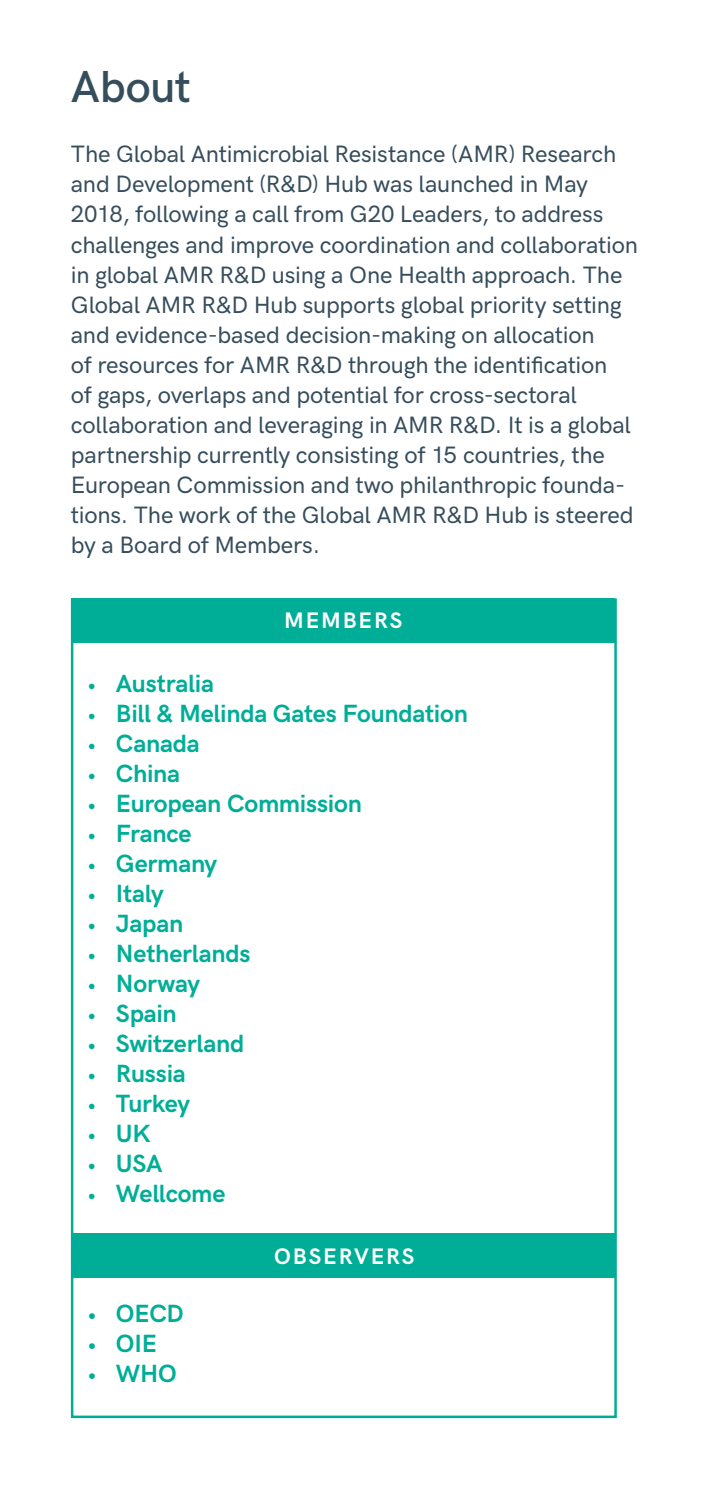
<style>
.page{position:relative;width:709px;height:1489px;background:#fff}
.page>*{position:absolute;margin:0;border:0;box-sizing:border-box;transform-origin:0 0}
.t1{font:600 45px "HK Grotesk";letter-spacing:-.005em;color:#364d5c}
.t2{font:700 25px "HK Grotesk";letter-spacing:-.01em;color:#00ae97}
.t3{font:500 23.75px/30px "HK Grotesk";letter-spacing:-.01em;color:#364d5c}
.t4{font:700 22.5px "HK Grotesk";letter-spacing:.08em;color:#fff}
.s1{font-size:23.75px}
</style>
<div class="page">
<div style="left:71px;top:598px;width:544px;height:44px;background:#00ae97"></div>
<div style="left:73px;top:1233px;width:542px;height:44px;background:#00ae97"></div>
<h1 class="t1" style="left:71px;top:53px;width:122px">About</h1>
<p class="t3" style="left:71px;top:137px;width:568px">The Global Antimicrobial Resistance (AMR) Research and Development (R&amp;D) Hub was launched in May 2018, following a call from G20 Leaders, to address challenges and improve coordination and collaboration in global AMR R&amp;D using a One Health approach. The Global AMR R&amp;D Hub supports global priority setting and evidence-based decision-making on allocation<br>of resources for AMR R&amp;D through the identification<br>of gaps, overlaps and potential for cross-sectoral collaboration and leveraging in AMR R&amp;D. It is a global partnership currently consisting of 15 countries, the European Commission and two philanthropic founda&shy;tions. The work of the Global AMR R&amp;D Hub is steered by a Board of Members.</p>
<p class="t4" style="left:284px;top:603px;width:119px">MEMBERS</p>
<p class="t2" style="left:88px;top:664px;width:128px"><span class="s1">•</span> Australia</p>
<p class="t2" style="left:88px;top:694px;width:382px"><span class="s1">•</span> Bill &amp; Melinda Gates Foundation</p>
<p class="t2" style="left:88px;top:724px;width:114px"><span class="s1">•</span> Canada</p>
<p class="t2" style="left:88px;top:754px;width:94px"><span class="s1">•</span> China</p>
<p class="t2" style="left:88px;top:784px;width:276px"><span class="s1">•</span> European Commission</p>
<p class="t2" style="left:88px;top:814px;width:106px"><span class="s1">•</span> France</p>
<p class="t2" style="left:88px;top:844px;width:131px"><span class="s1">•</span> Germany</p>
<p class="t2" style="left:88px;top:874px;width:78px"><span class="s1">•</span> Italy</p>
<p class="t2" style="left:88px;top:904px;width:97px"><span class="s1">•</span> Japan</p>
<p class="t2" style="left:88px;top:934px;width:165px"><span class="s1">•</span> Netherlands</p>
<p class="t2" style="left:88px;top:964px;width:114px"><span class="s1">•</span> Norway</p>
<p class="t2" style="left:88px;top:994px;width:91px"><span class="s1">•</span> Spain</p>
<p class="t2" style="left:88px;top:1024px;width:158px"><span class="s1">•</span> Switzerland</p>
<p class="t2" style="left:88px;top:1054px;width:100px"><span class="s1">•</span> Russia</p>
<p class="t2" style="left:88px;top:1084px;width:104px"><span class="s1">•</span> Turkey</p>
<p class="t2" style="left:88px;top:1114px;width:65px"><span class="s1">•</span> UK</p>
<p class="t2" style="left:88px;top:1144px;width:77px"><span class="s1">•</span> USA</p>
<p class="t2" style="left:88px;top:1174px;width:139px"><span class="s1">•</span> Wellcome</p>
<p class="t2" style="left:88px;top:1294px;width:98px">• OECD</p>
<p class="t2" style="left:88px;top:1324px;width:71px">• OIE</p>
<p class="t2" style="left:88px;top:1354px;width:91px">• WHO</p>
<p class="t4" style="left:274px;top:1238px;width:142px">OBSERVERS</p>
</div>
